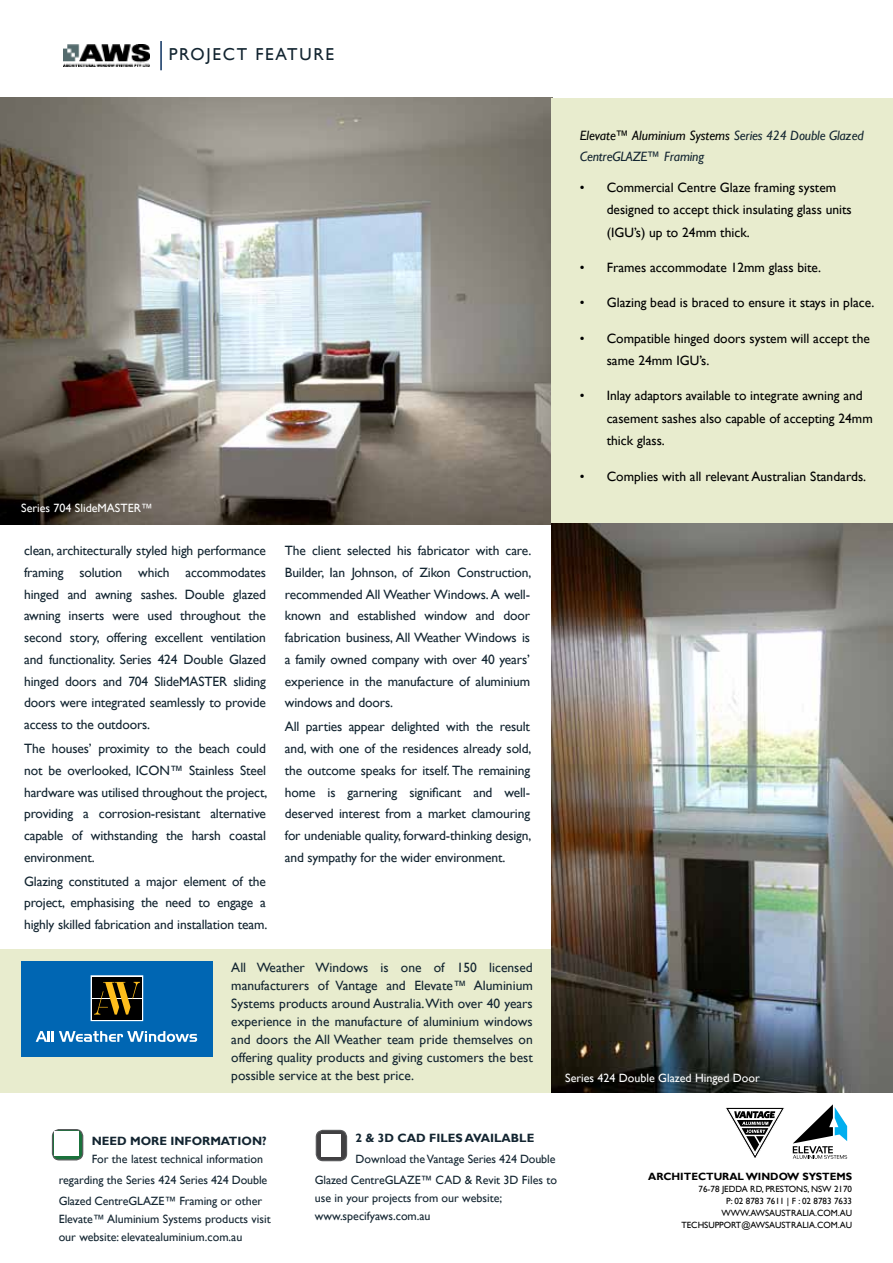
<style>
.page{position:relative;width:893px;height:1263px;background:#fff}
.page>*{position:absolute;margin:0;border:0;box-sizing:border-box;transform-origin:0 0}
.t1{font:17.25px "Gill Sans";letter-spacing:.1em;color:#132531}
.t2{font:13.5px/21.8px "Gill Sans";letter-spacing:-.01em;color:#132531;text-align:justify}
.t3{font:13.5px/22.5px "Gill Sans";color:#000}
.t4{font:italic 13.5px/21px "Gill Sans";letter-spacing:-.01em;color:#132531}
.t5{font:12px/21px "Gill Sans";color:#132531}
.t6{font:12px "Gill Sans";color:#fff}
.t7{font:700 12px "Gill Sans";color:#132531}
.t8{font:700 10.5px "Gill Sans";color:#000}
.t9{font:9px/12px "Gill Sans";color:#000;text-align:right}
.s1{color:#000}
</style>
<div class="page">
<div style="left:0;top:949px;width:571px;height:143px;background:#e8ecce"></div>
<img style="left:63px;top:45px;width:87px;height:21px">
<hr style="left:160px;top:41px;width:2px;height:29px;background:#002859">
<img style="left:0;top:98px;width:551px;height:426px">
<div style="left:551px;top:98px;width:342px;height:426px;background:#e8ecce"></div>
<img style="left:551px;top:524px;width:342px;height:568px">
<div style="left:52px;top:1129px;width:31px;height:31px;background:#1a723b;border-radius:7px"></div>
<div style="left:52px;top:1129px;width:31px;height:31px;border:1px solid #58595b;border-radius:7px"></div>
<img style="left:54px;top:1131px;width:25px;height:25px">
<svg style="left:316px;top:1130px;width:31px;height:31px"></svg>
<div style="left:316px;top:1130px;width:31px;height:31px;border:1px solid #58595b;border-radius:7px"></div>
<img style="left:322px;top:1134px;width:18px;height:23px">
<div style="left:21px;top:961px;width:192px;height:95px;background:#0066b3"></div>
<svg style="left:36px;top:1031px;width:161px;height:11px"></svg>
<svg style="left:91px;top:975px;width:52px;height:46px"></svg>
<div style="left:92px;top:977px;width:24px;height:20px;background:#000"></div>
<div style="left:118px;top:977px;width:24px;height:20px;background:#000"></div>
<div style="left:92px;top:999px;width:24px;height:21px;background:#000"></div>
<div style="left:118px;top:999px;width:24px;height:21px;background:#000"></div>
<svg style="left:94px;top:982px;width:46px;height:32px"></svg>
<svg style="left:793px;top:1104px;width:54px;height:55px"></svg>
<svg style="left:725px;top:1107px;width:60px;height:51px"></svg>
<p class="t1" style="left:169px;top:44px;width:167px">PROJECT FEATURE</p>
<p class="t6" style="left:21px;top:501px;width:133px">Series 704 SlideMASTER™</p>
<p class="t2" style="left:24px;top:540px;width:243px">clean, architecturally styled high performance framing solution which accommodates hinged and awning sashes. Double glazed awning inserts were used throughout the second story, offering excellent ventilation and functionality. Series 424 Double Glazed hinged doors and 704 SlideMASTER sliding doors were integrated seamlessly to provide access to the outdoors.</p>
<p class="t2" style="left:24px;top:738px;width:245px">The houses’ proximity to the beach could not be overlooked, ICON™ Stainless Steel hardware was utilised throughout the project, providing a corrosion-resistant alternative capable of withstanding the harsh coastal environment.</p>
<p class="t2" style="left:24px;top:870px;width:245px">Glazing constituted a major element of the project, emphasising the need to engage a highly skilled fabrication and installation team.</p>
<p class="t2" style="left:285px;top:540px;width:248px">The client selected his fabricator with care.<br>Builder, Ian Johnson, of Zikon Construction, recommended All Weather Windows. A well&shy;known and established window and door fabrication business, All Weather Windows is a family owned company with over 40 years’ experience in the manufacture of aluminium windows and doors.</p>
<p class="t2" style="left:285px;top:716px;width:248px">All parties appear delighted with the result and, with one of the residences already sold, the outcome speaks for itself. The remaining home is garnering significant and well&shy;deserved interest from a market clamouring for undeniable quality, forward-thinking design, and sympathy for the wider environment.</p>
<p class="t2" style="left:231px;top:958px;width:303px;line-height:18px">All Weather Windows is one of 150 licensed manufacturers of Vantage and Elevate™ Aluminium Systems products around Australia. With over 40 years experience in the manufacture of aluminium windows and doors the All Weather team pride themselves on offering quality products and giving customers the best possible service at the best price.</p>
<p class="t4" style="left:580px;top:125px;width:285px"><span class="s1">Elevate™ Aluminium Systems</span> Series 424 Double Glazed<br>CentreGLAZE™ Framing</p>
<p class="t3" style="left:607px;top:176px;width:247px;text-indent:-27px">• Commercial Centre Glaze framing system designed to accept thick insulating glass units (IG U’s) up to 24mm thick.</p>
<p class="t3" style="left:580px;top:256px;width:243px">• Frames accommodate 12mm glass bite.</p>
<p class="t3" style="left:580px;top:292px;width:296px">• Glazing bead is braced to ensure it stays in place.</p>
<p class="t3" style="left:607px;top:327px;width:265px;text-indent:-27px">• Compatible hinged doors system will accept the same 24mm IG U’s.</p>
<p class="t3" style="left:607px;top:385px;width:268px;text-indent:-27px">• Inlay adaptors available to integrate awning and casement sashes also capable of accepting 24mm thick glass.</p>
<p class="t3" style="left:580px;top:465px;width:288px">• Complies with all relevant Australian Standards.</p>
<p class="t6" style="left:565px;top:1070px;width:196px">Series 424 Double Glazed Hinged Door</p>
<p class="t7" style="left:92px;top:1134px;width:176px">NEED MORE INFORMATION?</p>
<p class="t5" style="left:59px;top:1149px;width:210px;text-indent:33px">For the latest technical information regarding the Series 424 Series 424 Double<br>Glazed CentreGLAZE™ Framing or other</p>
<p class="t5" style="left:59px;top:1210px;width:214px;line-height:18px">Elevate™ Aluminium Systems products visit our website: elevatealuminium.com.au</p>
<p class="t7" style="left:356px;top:1131px;width:88px">2 &amp; 3D CAD FILES</p>
<p class="t7" style="left:465px;top:1131px;width:25px">AVAILA</p>
<p class="t7" style="left:511px;top:1131px;width:17px">BLE</p>
<p class="t5" style="left:315px;top:1149px;width:244px;text-align:right">Download the Vantage Series 424 Double<br>Glazed CentreGLAZE™ CAD &amp; Revit 3D Files to</p>
<p class="t5" style="left:315px;top:1189px;width:189px;line-height:18px">use in your projects from our website; www.specifyaws.com.au</p>
<p class="t8" style="left:648px;top:1170px;width:205px">ARCHITECTURAL WINDOW SYSTEMS</p>
<p class="t9" style="left:699px;top:1183px;width:120px">76-78 JEDDA RD, PRESTONS, NSW</p>
<p class="t9" style="left:834px;top:1183px;width:19px">2170</p>
<p class="t9" style="left:726px;top:1195px;width:127px">P: 02 8783 7611 | F : 02 8783 7633</p>
<p class="t9" style="left:721px;top:1207px;width:11px">WWW</p>
<p class="t9" style="left:681px;top:1207px;width:172px">.AWSAUSTRALIA.COM.AU<br>TECHSUPPORT@AWSAUSTRALIA.COM.AU</p>
</div>
